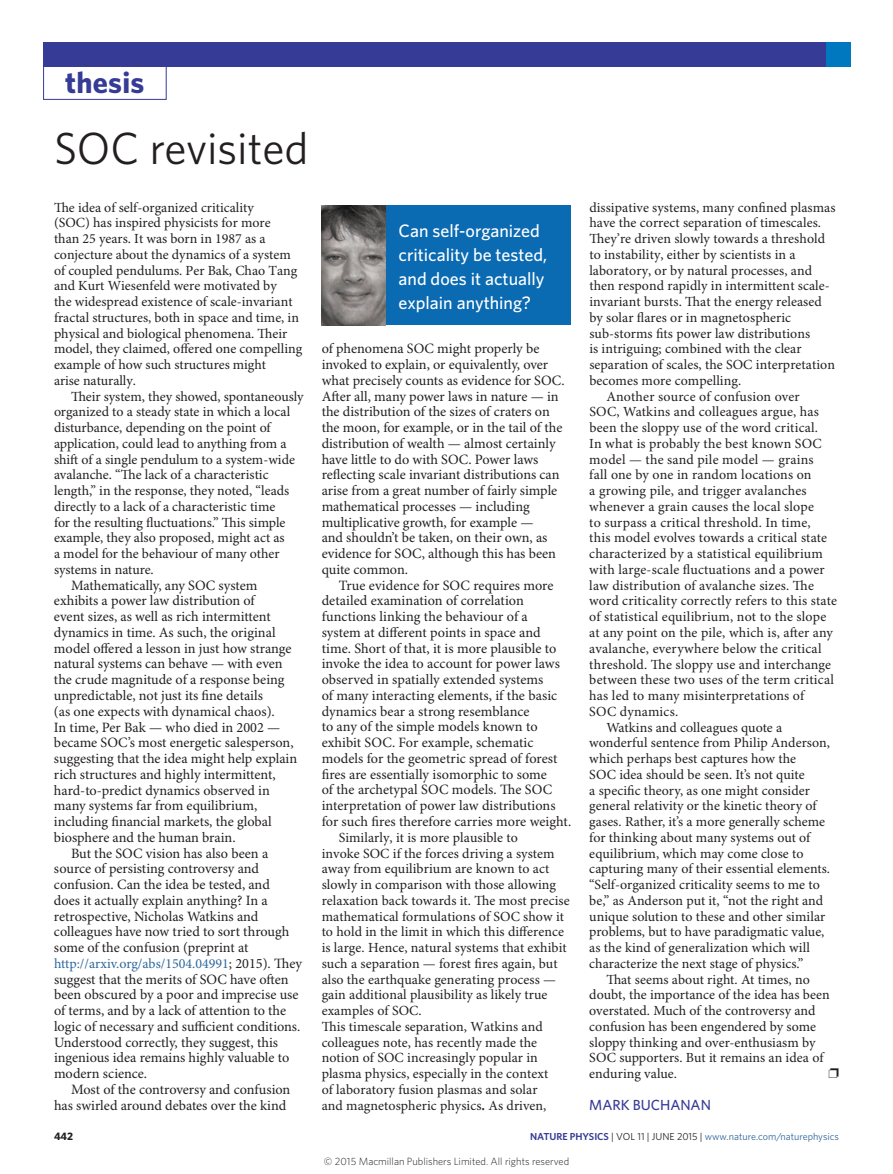
<style>
.page{position:relative;width:893px;height:1174px;background:#fff}
.page>*{position:absolute;margin:0;border:0;box-sizing:border-box;transform-origin:0 0}
.Title{font:45px "Whitney";color:#231f20}
.t1{font:700 30px "Whitney";letter-spacing:.01em;color:#363b95}
.Pull_quote{font:500 18px/24px "Whitney";color:#fff}
.Author{font:500 14.7px "Whitney";letter-spacing:-.005em;color:#363b95}
.Body_text{font:14.25px/15.8px "Minion Pro";color:#231f20}
.Body_text-2{font:13.95px/15.8px "Minion Pro";letter-spacing:.005em;color:#231f20}
.Body_first{font:13.95px/15.8px "Minion Pro";letter-spacing:.005em;color:#231f20}
.Body_text-3{font:13.95px "Minion Pro";color:#2f679b}
.t2{font:700 10.8px "Whitney";color:#231f20}
.t3{font:300 10.5px "Whitney";color:#231f20}
.t4{font:10.2px "Whitney";color:#2f679b}
.s1{font-size:14.25px;color:#231f20}
.s2{font-weight:700}
.s3{font-weight:600;color:#363b95}
.s4{color:#231f20}
</style>
<div class="page">
<div style="left:43px;top:66px;width:124px;height:34px;border:1px solid #363b95"></div>
<div style="left:43px;top:43px;width:806px;height:24px;background:#363b95"></div>
<div style="left:826px;top:43px;width:24px;height:24px;background:#0078c0"></div>
<div style="left:322px;top:205px;width:249px;height:120px;background:#0a6ab2"></div>
<img style="left:322px;top:205px;width:64px;height:120px">
<h2 class="t1" style="left:65px;top:62px;width:81px">thesis</h2>
<p class="Title" style="left:54px;top:118px;width:256px">SOC revisited</p>
<p class="Body_first" style="left:54px;top:200px;width:250px">The idea of self-organized criticality<br>(SOC) has inspired physicists for more<br>than 25 years. It was born in 1987 as a conjecture about the dynamics of a system of coupled pendulums. Per Bak, Chao Tang and Kurt Wiesenfeld were motivated by<br>the widespread existence of scale-invariant fractal structures, both in space and time, in physical and biological phenomena. Their model, they claimed, offered one compelling example of how such structures might<br>arise naturally.</p>
<p class="Body_text-2" style="left:54px;top:389px;width:251px;text-indent:17px">Their system, they showed, spontaneously organized to a steady state in which a local disturbance, depending on the point of application, could lead to anything from a shift of a single pendulum to a system-wide avalanche. “The lack of a characteristic length,” in the response, they noted, “leads directly to a lack of a characteristic time<br>for the resulting fluctuations.” This simple example, they also proposed, might act as<br>a model for the behaviour of many other systems in nature.</p>
<p class="Body_text" style="left:54px;top:578px;width:245px;text-indent:17px">Mathematically, any SOC system exhibits a power law distribution of<br>event sizes, as well as rich intermittent dynamics in time. As such, the original model offered a lesson in just how strange natural systems can behave — with even the crude magnitude of a response being unpredictable, not just its fine details<br>(as one expects with dynamical chaos).<br>In time, Per Bak — who died in 2002 — became SOC’s most energetic salesperson, suggesting that the idea might help explain rich structures and highly intermittent, hard-to-predict dynamics observed in many systems far from equilibrium, including financial markets, the global biosphere and the human brain.</p>
<p class="Body_text" style="left:54px;top:845px;width:237px;text-indent:17px">But the SOC vision has also been a source of persisting controversy and confusion. Can the idea be tested, and does it actually explain anything? In a retrospective, Nicholas Watkins and colleagues have now tried to sort through some of the confusion (preprint at</p>
<p class="Body_text-3" style="left:54px;top:955px;width:250px">http://arxiv.org/abs/1504.04991<span class="s1">; 2015). They</span></p>
<p class="Body_text" style="left:54px;top:971px;width:248px">suggest that the merits of SOC have often been obscured by a poor and imprecise use of terms, and by a lack of attention to the logic of necessary and sufficient conditions.<br>Understood correctly, they suggest, this ingenious idea remains highly valuable to modern science.</p>
<p class="Body_text" style="left:54px;top:1082px;width:238px;text-align:right">Most of the controversy and confusion has swirled around debates over the kind</p>
<p class="Pull_quote" style="left:398px;top:218px;width:150px">Can self-organized criticality be tested, and does it actually explain anything?</p>
<p class="Body_text" style="left:322px;top:341px;width:245px">of phenomena SOC might properly be invoked to explain, or equivalently, over what precisely counts as evidence for SOC.<br>After all, many power laws in nature — in the distribution of the sizes of craters on the moon, for example, or in the tail of the distribution of wealth — almost certainly have little to do with SOC. Power laws reflecting scale invariant distributions can arise from a great number of fairly simple mathematical processes — including multiplicative growth, for example —<br>and shouldn’t be taken, on their own, as evidence for SOC, although this has been quite common.</p>
<p class="Body_text" style="left:322px;top:578px;width:251px;text-indent:17px">True evidence for SOC requires more detailed examination of correlation functions linking the behaviour of a<br>system at different points in space and time. Short of that, it is more plausible to invoke the idea to account for power laws observed in spatially extended systems<br>of many interacting elements, if the basic dynamics bear a strong resemblance<br>to any of the simple models known to exhibit SOC. For example, schematic models for the geometric spread of forest fires are essentially isomorphic to some<br>of the archetypal SOC models. The SOC interpretation of power law distributions for such fires therefore carries more weight.</p>
<p class="Body_text-2" style="left:322px;top:830px;width:249px;text-indent:17px">Similarly, it is more plausible to<br>invoke SOC if the forces driving a system away from equilibrium are known to act slowly in comparison with those allowing relaxation back towards it. The most precise mathematical formulations of SOC show it to hold in the limit in which this difference is large. Hence, natural systems that exhibit such a separation — forest fires again, but also the earthquake generating process — gain additional plausibility as likely true examples of SOC.</p>
<p class="Body_first" style="left:322px;top:1019px;width:228px">This timescale separation, Watkins and colleagues note, has recently made the notion of SOC increasingly popular in plasma physics, especially in the context of laboratory fusion plasmas and solar and magnetospheric physics<span class="s2">.</span> As driven,</p>
<p class="Body_first" style="left:589px;top:200px;width:248px">dissipative systems, many confined plasmas have the correct separation of timescales.<br>They’re driven slowly towards a threshold to instability, either by scientists in a laboratory, or by natural processes, and then respond rapidly in intermittent scale&shy;invariant bursts. That the energy released by solar flares or in magnetospheric sub-storms fits power law distributions<br>is intriguing; combined with the clear separation of scales, the SOC interpretation becomes more compelling.</p>
<p class="Body_text-2" style="left:589px;top:389px;width:249px;text-indent:17px">Another source of confusion over<br>SOC, Watkins and colleagues argue, has been the sloppy use of the word critical.<br>In what is probably the best known SOC model — the sand pile model — grains<br>fall one by one in random locations on<br>a growing pile, and trigger avalanches whenever a grain causes the local slope<br>to surpass a critical threshold. In time,<br>this model evolves towards a critical state characterized by a statistical equilibrium with large-scale fluctuations and a power law distribution of avalanche sizes. The word criticality correctly refers to this state of statistical equilibrium, not to the slope at any point on the pile, which is, after any avalanche, everywhere below the critical threshold. The sloppy use and interchange between these two uses of the term critical has led to many misinterpretations of<br>SOC dynamics.</p>
<p class="Body_text-2" style="left:589px;top:719px;width:242px;text-indent:17px">Watkins and colleagues quote a wonderful sentence from Philip Anderson, which perhaps best captures how the<br>SOC idea should be seen. It’s not quite<br>a specific theory, as one might consider general relativity or the kinetic theory of gases. Rather, it’s a more generally scheme for thinking about many systems out of equilibrium, which may come close to capturing many of their essential elements. “Self-organized criticality seems to me to be,” as Anderson put it, “not the right and unique solution to these and other similar problems, but to have paradigmatic value, as the kind of generalization which will characterize the next stage of physics.”</p>
<p class="Body_text-2" style="left:589px;top:971px;width:242px;text-indent:17px">That seems about right. At times, no doubt, the importance of the idea has been overstated. Much of the controversy and confusion has been engendered by some sloppy thinking and over-enthusiasm by SOC supporters. But it remains an idea of enduring value.</p>
<p class="Author" style="left:589px;top:1094px;width:123px">MARK BUCHANAN</p>
<p class="t2" style="left:54px;top:1129px;width:21px">442</p>
<p class="t4" style="left:530px;top:1129px;width:310px"><span class="s3">NATURE PHYSICS</span> <span class="s4">| VOL 11 | JUNE 2015 |</span> www.nature.com/naturephysics</p>
<p class="t3" style="left:324px;top:1154px;width:247px">© 2015 Macmillan Publishers Limited. All rights reserved</p>
</div>
